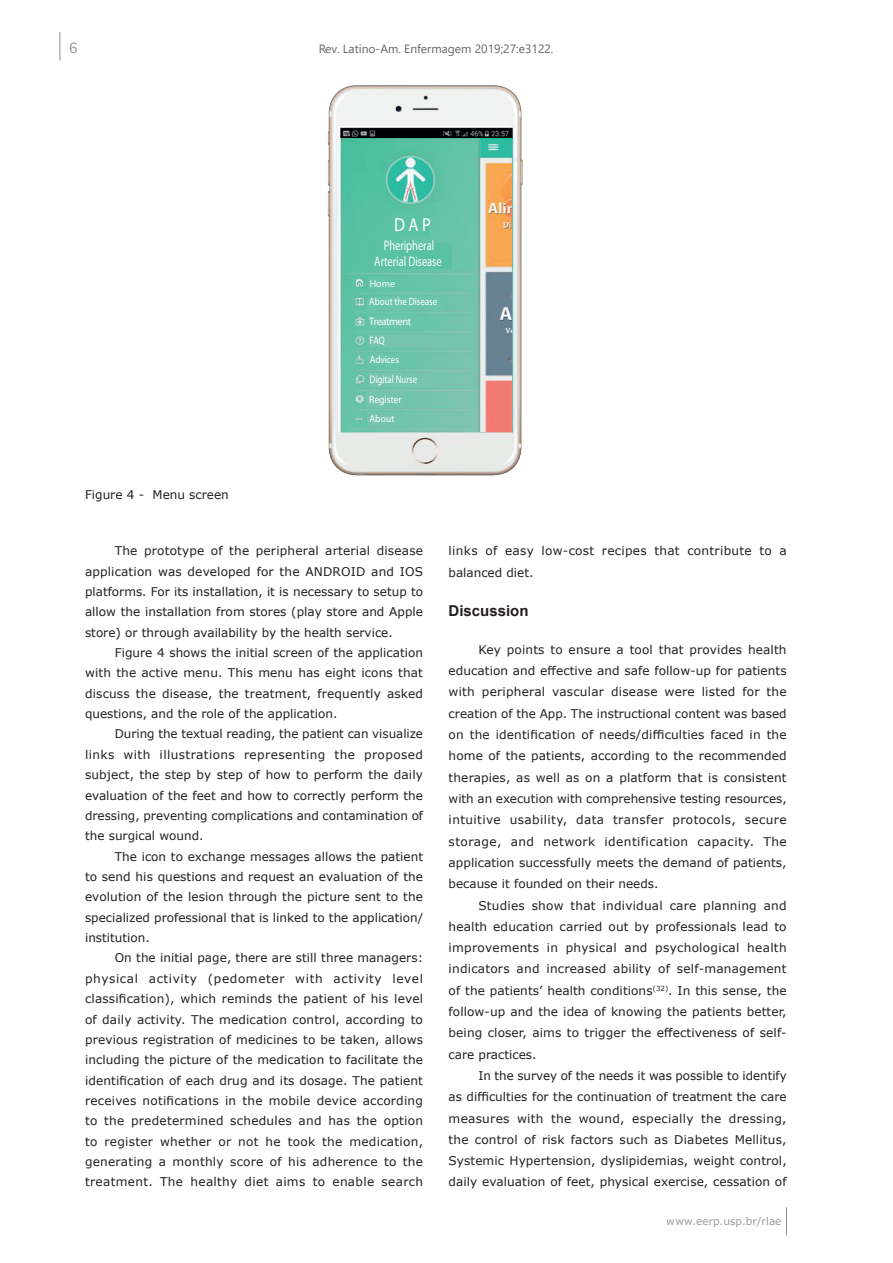
<style>
.page{position:relative;width:893px;height:1263px;background:#fff}
.page>*{position:absolute;margin:0;border:0;box-sizing:border-box;transform-origin:0 0}
.t1{font:18.75px "Myriad Pro";color:#fff;scale:.88 1}
.SUB1{font:700 15px "Arial";color:#231f20}
.t2{font:13.8px/16.5px "Myriad Pro";color:#fff;text-align:center;scale:.76 1}
.t3{font:13.5px "Geneva";color:#6c6d70}
.Texto{font:12px/20.4px "Verdana";color:#231f20;text-align:justify}
.Texto-2{font:12px/21.3px "Verdana";letter-spacing:.025em;color:#231f20}
.t4{font:12px "Segoe UI";color:#231f20}
.Título_de_tabela_e_f{font:12px "Verdana";color:#231f20}
.t5{font:10.95px "Myriad Pro";color:#fff;scale:.8 1}
.t6{font:10.8px/19px "Myriad Pro";letter-spacing:-.045em;color:#fff}
.t7{font:10.5px "Verdana";color:#6c6d70}
.t8{font:10.5px "Myriad Pro";color:#fff;scale:.85 1}
.t9{font:10.5px "Myriad Pro";color:#fff;scale:.91 1}
.t10{font:10.35px "Myriad Pro";letter-spacing:-.01em;color:#fff;scale:.89 1}
.t11{font:10.2px "Myriad Pro";letter-spacing:.005em;color:#fff;scale:.94 1}
.t12{font:9.9px "Myriad Pro";color:#fff}
</style>
<div class="page">
<svg style="left:786px;top:1207px;width:1px;height:28px"></svg>
<svg style="left:60px;top:32px;width:1px;height:29px"></svg>
<img style="left:328px;top:85px;width:195px;height:390px">
<div style="left:372px;top:244px;width:80px;height:25px;background:#5ac1a4"></div>
<div style="left:368px;top:277px;width:25px;height:12px;background:#64c4a9"></div>
<div style="left:367px;top:297px;width:65px;height:12px;background:#6bc5ac"></div>
<div style="left:369px;top:316px;width:45px;height:12px;background:#6bc5ac"></div>
<div style="left:369px;top:336px;width:87px;height:11px;background:#75c3b0"></div>
<div style="left:367px;top:355px;width:25px;height:11px;background:#6ac5ac"></div>
<div style="left:369px;top:373px;width:71px;height:14px;background:#75c3b0"></div>
<div style="left:367px;top:392px;width:39px;height:16px;background:#73c3ae"></div>
<div style="left:367px;top:412px;width:27px;height:15px;background:#73c3ae"></div>
<div style="left:390px;top:215px;width:40px;height:20px;background:#5cc2a5"></div>
<p class="t3" style="left:68px;top:40px;width:11px">6</p>
<p class="t4" style="left:318px;top:38px;width:237px">Rev. Latino-Am. Enfermagem 2019;27:e3122.</p>
<p class="t1" style="left:394px;top:213px;width:43px">D A P</p>
<p class="Título_de_tabela_e_f" style="left:85px;top:487px;width:145px">Figure 4 - Menu screen</p>
<p class="t2" style="left:374px;top:237px;width:90px">Pheripheral<br>Arterial Disease</p>
<p class="t12" style="left:370px;top:277px;width:27px">Home</p>
<p class="t8" style="left:369px;top:295px;width:82px">About the Disease</p>
<p class="t6" style="left:369px;top:312px;width:44px">Treatment<br>FAQ</p>
<p class="t10" style="left:370px;top:353px;width:34px">Advices</p>
<p class="t5" style="left:370px;top:372px;width:61px">Digital Nurse</p>
<p class="t9" style="left:369px;top:393px;width:37px">Register</p>
<p class="t11" style="left:369px;top:412px;width:28px">About</p>
<p class="Texto" style="left:85px;top:540px;width:340px;text-indent:30px">The prototype of the peripheral arterial disease application was developed for the ANDROID and IOS platforms. For its installation, it is necessary to setup to allow the installation from stores (play store and Apple store) or through availability by the health service.</p>
<p class="Texto" style="left:85px;top:642px;width:340px;text-indent:30px">Figure 4 shows the initial screen of the application with the active menu. This menu has eight icons that discuss the disease, the treatment, frequently asked questions, and the role of the application.</p>
<p class="Texto" style="left:85px;top:724px;width:340px;text-indent:30px">During the textual reading, the patient can visualize links with illustrations representing the proposed subject, the step by step of how to perform the daily evaluation of the feet and how to correctly perform the dressing, preventing complications and contamination of the surgical wound.</p>
<p class="Texto" style="left:85px;top:846px;width:340px;text-indent:30px">The icon to exchange messages allows the patient to send his questions and request an evaluation of the evolution of the lesion through the picture sent to the specialized professional that is linked to the application/ institution.</p>
<p class="Texto" style="left:85px;top:948px;width:340px;text-indent:30px">On the initial page, there are still three managers: physical activity (pedometer with activity level classification), which reminds the patient of his level of daily activity. The medication control, according to previous registration of medicines to be taken, allows including the picture of the medication to facilitate the identification of each drug and its dosage. The patient receives notifications in the mobile device according to the predetermined schedules and has the option to register whether or not he took the medication, generating a monthly score of his adherence to the treatment. The healthy diet aims to enable search</p>
<p class="Texto-2" style="left:449px;top:540px;width:340px">links of easy low-cost recipes that contribute to a balanced diet.</p>
<p class="SUB1" style="left:449px;top:600px;width:82px">Discussion</p>
<p class="Texto" style="left:449px;top:639px;width:340px;line-height:21.3px;text-indent:30px">Key points to ensure a tool that provides health education and effective and safe follow-up for patients with peripheral vascular disease were listed for the creation of the App. The instructional content was based on the identification of needs/difficulties faced in the home of the patients, according to the recommended therapies, as well as on a platform that is consistent with an execution with comprehensive testing resources, intuitive usability, data transfer protocols, secure storage, and network identification capacity. The application successfully meets the demand of patients, because it founded on their needs.</p>
<p class="Texto" style="left:449px;top:894px;width:340px;line-height:21.3px;text-indent:30px">Studies show that individual care planning and health education carried out by professionals lead to improvements in physical and psychological health indicators and increased ability of self-management of the patients’ health conditions<sup>(32)</sup>. In this sense, the follow-up and the idea of knowing the patients better, being closer, aims to trigger the effectiveness of self&shy;care practices.</p>
<p class="Texto" style="left:449px;top:1065px;width:340px;line-height:21.3px;text-indent:30px">In the survey of the needs it was possible to identify as difficulties for the continuation of treatment the care measures with the wound, especially the dressing, the control of risk factors such as Diabetes Mellitus, Systemic Hypertension, dyslipidemias, weight control, daily evaluation of feet, physical exercise, cessation of</p>
<p class="t7" style="left:667px;top:1214px;width:116px">www.eerp.usp.br/rlae</p>
</div>
